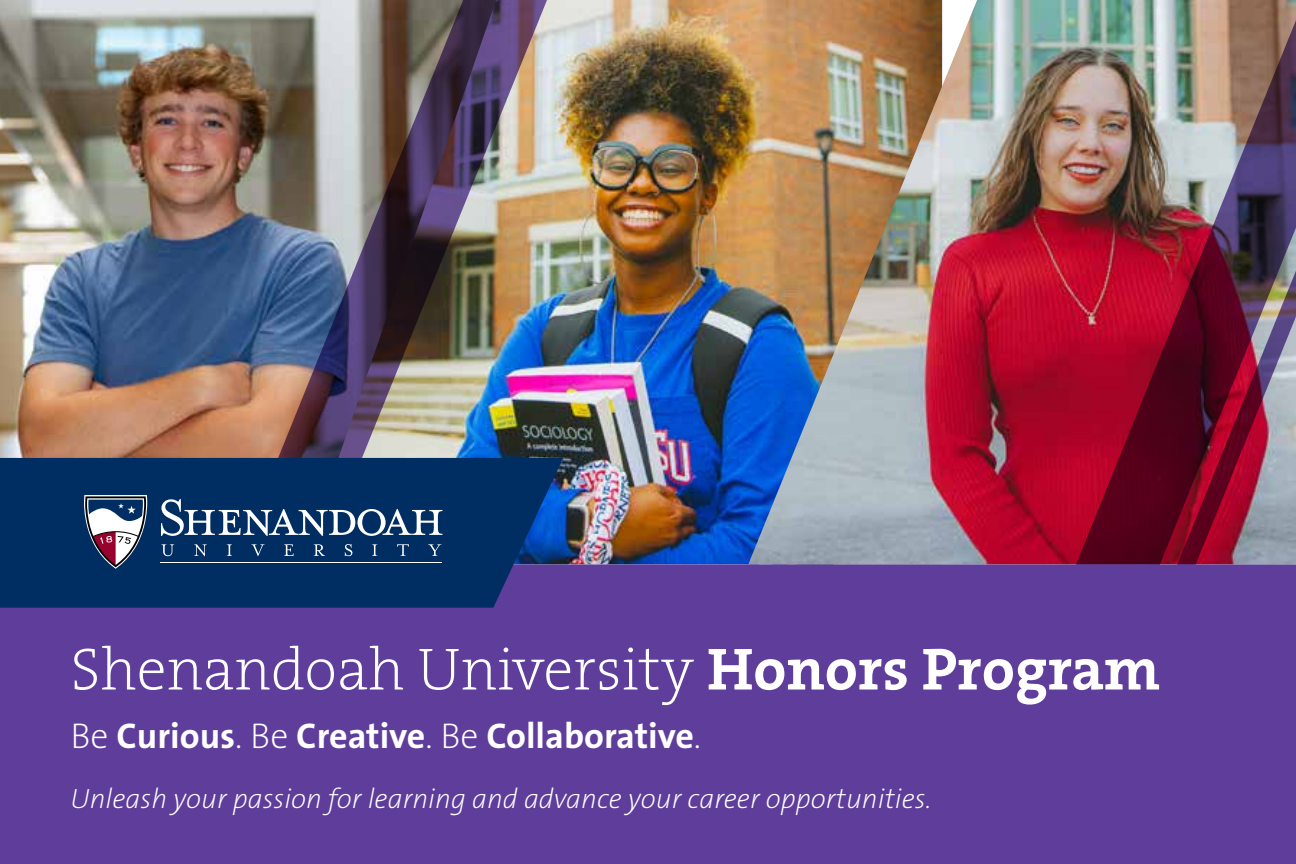
<style>
.page{position:relative;width:1296px;height:864px;background:#fff}
.page>*{position:absolute;margin:0;border:0;box-sizing:border-box;transform-origin:0 0}
.t1{font:200 60px "The Serif B W2";color:#fff}
.t2{font:700 36px "The Sans B W7";color:#fff}
.t3{font:italic 200 28px "The Sans B W2";color:#fff}
.s1{font-family:"The Serif B W7";font-weight:700}
.s2{font-family:"The Sans B W2";font-weight:200}
</style>
<div class="page">
<img style="left:0;top:0;width:225px;height:458px">
<img style="left:573px;top:0;width:175px;height:564px">
<img style="left:748px;top:0;width:318px;height:564px">
<img style="left:1066px;top:0;width:101px;height:564px">
<img style="left:225px;top:0;width:348px;height:564px">
<img style="left:1167px;top:0;width:129px;height:564px">
<div style="left:0;top:564px;width:1296px;height:300px;background:#5f3d9b"></div>
<svg style="left:0;top:458px;width:563px;height:150px;background:#052f67"></svg>
<svg style="left:161px;top:544px;width:13px;height:12px"></svg>
<svg style="left:194px;top:544px;width:13px;height:12px"></svg>
<svg style="left:227px;top:544px;width:5px;height:12px"></svg>
<svg style="left:251px;top:544px;width:14px;height:12px"></svg>
<svg style="left:284px;top:544px;width:10px;height:12px"></svg>
<svg style="left:314px;top:544px;width:11px;height:12px"></svg>
<svg style="left:345px;top:544px;width:7px;height:12px"></svg>
<svg style="left:372px;top:544px;width:5px;height:12px"></svg>
<svg style="left:397px;top:544px;width:12px;height:12px"></svg>
<svg style="left:428px;top:544px;width:14px;height:12px"></svg>
<svg style="left:161px;top:499px;width:281px;height:37px"></svg>
<svg style="left:84px;top:495px;width:63px;height:74px"></svg>
<hr style="left:161px;top:563px;width:281px;height:1px;background:#fff">
<h1 class="t1" style="left:70px;top:631px;width:1091px">Shenandoah University <span class="s1">Honors Program</span></h1>
<p class="t2" style="left:70px;top:712px;width:632px"><span class="s2">Be</span> Curious<span class="s2">. Be</span> Creative<span class="s2">. Be</span> Collaborative<span class="s2">.</span></p>
<p class="t3" style="left:70px;top:782px;width:862px">Unleash your passion for learning and advance your career opportunities.</p>
</div>
